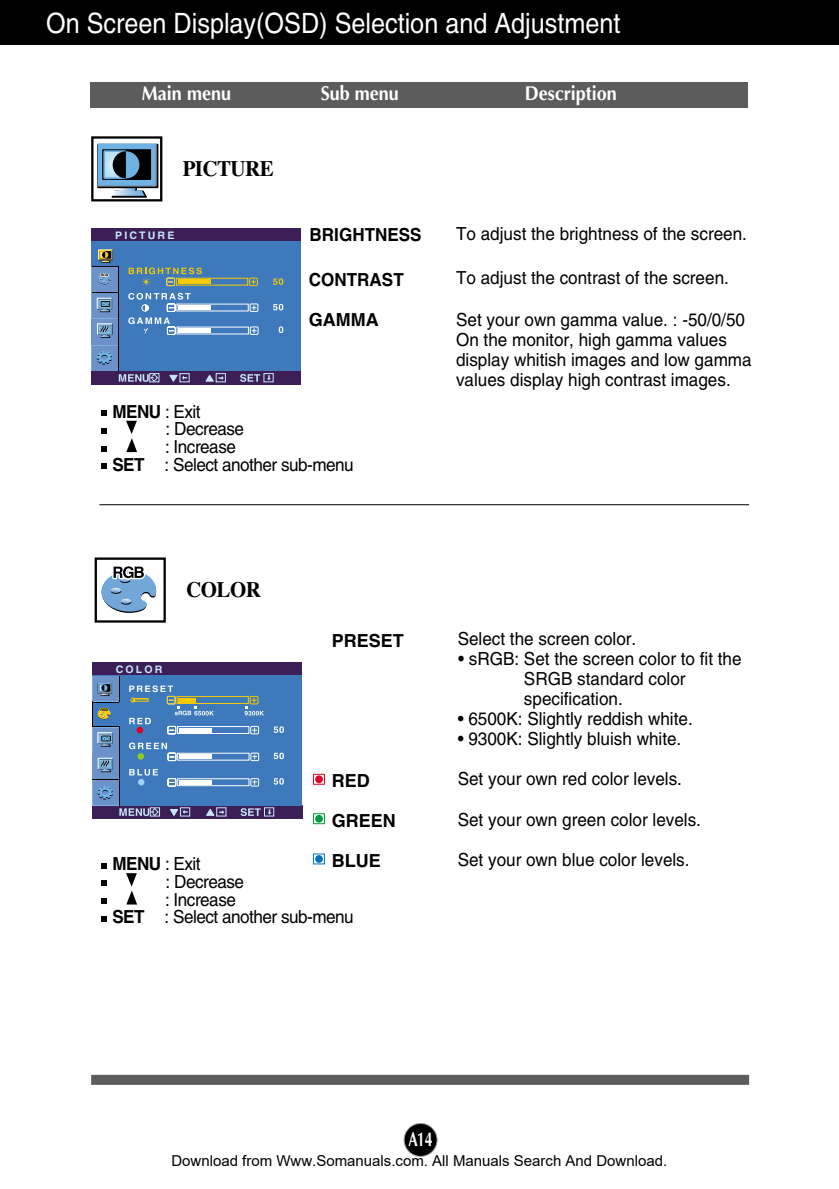
<style>
.page{position:relative;width:839px;height:1189px;background:#fff}
.page>*{position:absolute;margin:0;border:0;box-sizing:border-box;transform-origin:0 0}
.t1{font:28px "Helvetica";color:#fff;scale:.9 1}
.t2{font:700 22px "Times";letter-spacing:-.025em;color:#000;scale:.95 1}
.t3{font:700 20px "Optima";color:#fff;scale:.9 1}
.t4{font:700 20px "Optima";color:#fff;scale:.7 1}
.t5{font:18px/20px "Helvetica";color:#000;scale:.95 1}
.t6{font:18px "Helvetica";letter-spacing:-.03em;color:#000;scale:.95 1}
.t7{font:700 18px "Helvetica";color:#000}
.t8{font:700 18px "Helvetica";color:#000;scale:.95 1}
.t9{font:15px "Arial";color:#000}
.t10{font:700 10.4px "Helvetica";letter-spacing:.2em;color:#c9e7fa}
.s1{font-weight:700}
</style>
<div class="page">
<div style="left:404px;top:1123px;width:33px;height:33px;background:#000;border-radius:50%"></div>
<div style="left:403px;top:1123px;width:34px;height:34px;border:2px solid #a5a5a5;border-radius:50%"></div>
<div style="left:0;top:0;width:839px;height:45px;background:#000"></div>
<div style="left:90px;top:82px;width:658px;height:26px;background:#5c5c5c"></div>
<div style="left:92px;top:228px;width:209px;height:13px;background:#3b1f56"></div>
<div style="left:91px;top:241px;width:210px;height:130px;background:#3e79bc"></div>
<div style="left:91px;top:267px;width:27px;height:26px;background:#7fafdd"></div>
<div style="left:92px;top:267px;width:26px;height:25px;background:#6d92ca"></div>
<div style="left:92px;top:293px;width:26px;height:25px;background:#6d92ca"></div>
<svg style="left:91px;top:319px;width:27px;height:26px"></svg>
<div style="left:91px;top:345px;width:27px;height:26px;background:#7fafdd"></div>
<div style="left:92px;top:346px;width:26px;height:25px;background:#6d92ca"></div>
<svg style="left:92px;top:292px;width:26px;height:20px"></svg>
<svg style="left:92px;top:318px;width:26px;height:19px"></svg>
<hr style="left:118px;top:266px;width:1px;height:105px;background:#000">
<svg style="left:92px;top:249px;width:26px;height:35px"></svg>
<svg style="left:129px;top:267px;width:129px;height:19px"></svg>
<svg style="left:273px;top:278px;width:10px;height:7px"></svg>
<svg style="left:273px;top:304px;width:10px;height:6px"></svg>
<svg style="left:279px;top:326px;width:4px;height:7px"></svg>
<svg style="left:96px;top:351px;width:16px;height:14px"></svg>
<svg style="left:128px;top:293px;width:131px;height:42px"></svg>
<div style="left:91px;top:371px;width:210px;height:13px;background:#3b1f56"></div>
<svg style="left:119px;top:373px;width:154px;height:9px"></svg>
<hr style="left:99px;top:504px;width:650px;height:1px;background:#000">
<div style="left:92px;top:662px;width:210px;height:14px;background:#3b1f56"></div>
<div style="left:92px;top:805px;width:210px;height:13px;background:#3b1f56"></div>
<div style="left:92px;top:675px;width:210px;height:130px;background:#3e79bc"></div>
<svg style="left:93px;top:779px;width:26px;height:1px"></svg>
<svg style="left:92px;top:746px;width:27px;height:7px"></svg>
<div style="left:93px;top:727px;width:25px;height:25px;background:#6d92ca"></div>
<div style="left:92px;top:753px;width:27px;height:26px;background:#6d92ca"></div>
<svg style="left:92px;top:780px;width:27px;height:25px"></svg>
<div style="left:93px;top:780px;width:25px;height:25px;background:#6d92ca"></div>
<svg style="left:97px;top:753px;width:21px;height:19px"></svg>
<hr style="left:119px;top:726px;width:1px;height:79px;background:#000">
<svg style="left:273px;top:726px;width:11px;height:7px"></svg>
<svg style="left:273px;top:752px;width:11px;height:7px"></svg>
<svg style="left:92px;top:676px;width:28px;height:70px"></svg>
<svg style="left:129px;top:769px;width:29px;height:16px"></svg>
<svg style="left:167px;top:778px;width:92px;height:9px"></svg>
<svg style="left:273px;top:778px;width:11px;height:6px"></svg>
<svg style="left:98px;top:786px;width:15px;height:13px"></svg>
<svg style="left:129px;top:685px;width:135px;height:76px"></svg>
<svg style="left:119px;top:807px;width:155px;height:9px"></svg>
<svg style="left:97px;top:143px;width:60px;height:55px"></svg>
<div style="left:91px;top:136px;width:71px;height:65px;border:2px solid #000"></div>
<svg style="left:101px;top:566px;width:55px;height:47px"></svg>
<div style="left:95px;top:557px;width:71px;height:65px;border:2px solid #000"></div>
<svg style="left:101px;top:463px;width:5px;height:6px"></svg>
<svg style="left:101px;top:446px;width:5px;height:5px"></svg>
<svg style="left:101px;top:428px;width:5px;height:6px"></svg>
<svg style="left:101px;top:410px;width:5px;height:6px"></svg>
<svg style="left:126px;top:421px;width:11px;height:31px"></svg>
<svg style="left:101px;top:916px;width:5px;height:5px"></svg>
<svg style="left:101px;top:898px;width:5px;height:6px"></svg>
<svg style="left:101px;top:880px;width:5px;height:6px"></svg>
<svg style="left:101px;top:863px;width:5px;height:5px"></svg>
<svg style="left:126px;top:873px;width:11px;height:31px"></svg>
<div style="left:91px;top:1075px;width:658px;height:10px;background:#5c5c5c"></div>
<div style="left:313px;top:774px;width:12px;height:10px;border:1px solid #df0024"></div>
<div style="left:315px;top:775px;width:8px;height:8px;background:#df0024;border-radius:50%"></div>
<div style="left:313px;top:813px;width:12px;height:11px;border:1px solid #009f3c"></div>
<div style="left:315px;top:815px;width:8px;height:7px;background:#009f3c;border-radius:50%"></div>
<div style="left:313px;top:853px;width:12px;height:11px;border:1px solid #0073bb"></div>
<div style="left:315px;top:855px;width:8px;height:8px;background:#0073bb;border-radius:50%"></div>
<h1 class="t1" style="left:46px;top:13px;width:639px">On Screen Display(OSD) Selection and Adjustment</h1>
<p class="t3" style="left:142px;top:85px;width:100px">Main menu</p>
<p class="t3" style="left:321px;top:85px;width:88px">Sub menu</p>
<p class="t3" style="left:524px;top:85px;width:104px">Description</p>
<p class="t2" style="left:183px;top:161px;width:97px">PICTURE</p>
<p class="t10" style="left:115px;top:231px;width:61px">PICTURE</p>
<p class="t8" style="left:309px;top:228px;width:119px">BRIGHTNESS</p>
<p class="t8" style="left:309px;top:273px;width:101px">CONTRAST</p>
<p class="t7" style="left:309px;top:313px;width:71px">GAMMA</p>
<p class="t5" style="left:112px;top:403px;width:94px"><span class="s1">MENU</span> : Exit</p>
<p class="t6" style="left:165px;top:422px;width:84px">: Decrease</p>
<p class="t6" style="left:165px;top:440px;width:76px">: Increase</p>
<p class="t6" style="left:112px;top:458px;width:256px"><span class="s1">SET</span> : Select another sub-menu</p>
<p class="t5" style="left:456px;top:225px;width:308px">To adjust the brightness of the screen.</p>
<p class="t5" style="left:456px;top:269px;width:289px">To adjust the contrast of the screen.</p>
<p class="t5" style="left:456px;top:311px;width:313px">Set your own gamma value. : -50/0/50<br>On the monitor, high gamma values display whitish images and low gamma values display high contrast images.</p>
<p class="t2" style="left:186px;top:582px;width:80px">COLOR</p>
<p class="t10" style="left:116px;top:666px;width:48px">COLOR</p>
<p class="t7" style="left:332px;top:633px;width:74px">PRESET</p>
<p class="t7" style="left:332px;top:773px;width:39px">RED</p>
<p class="t7" style="left:332px;top:813px;width:66px">GREEN</p>
<p class="t7" style="left:332px;top:853px;width:50px">BLUE</p>
<p class="t5" style="left:112px;top:855px;width:94px"><span class="s1">MENU</span> : Exit</p>
<p class="t6" style="left:165px;top:875px;width:84px">: Decrease</p>
<p class="t6" style="left:165px;top:892px;width:76px">: Increase</p>
<p class="t6" style="left:112px;top:910px;width:256px"><span class="s1">SET</span> : Select another sub-menu</p>
<p class="t5" style="left:457px;top:631px;width:190px">Select the screen color.</p>
<p class="t5" style="left:524px;top:651px;width:231px;text-indent:-66px">• sRGB: Set the screen color to fit the<br>SRGB standard color specification.</p>
<p class="t5" style="left:457px;top:711px;width:249px">• 6500K: Slightly reddish white.</p>
<p class="t5" style="left:457px;top:731px;width:237px">• 9300K: Slightly bluish white.</p>
<p class="t5" style="left:457px;top:771px;width:238px">Set your own red color levels.</p>
<p class="t5" style="left:457px;top:811px;width:258px">Set your own green color levels.</p>
<p class="t5" style="left:457px;top:851px;width:246px">Set your own blue color levels.</p>
<p class="t4" style="left:408px;top:1131px;width:36px">A14</p>
<p class="t9" style="left:171px;top:1152px;width:497px">Download from Www.Somanuals.com. All Manuals Search And Download.</p>
</div>
